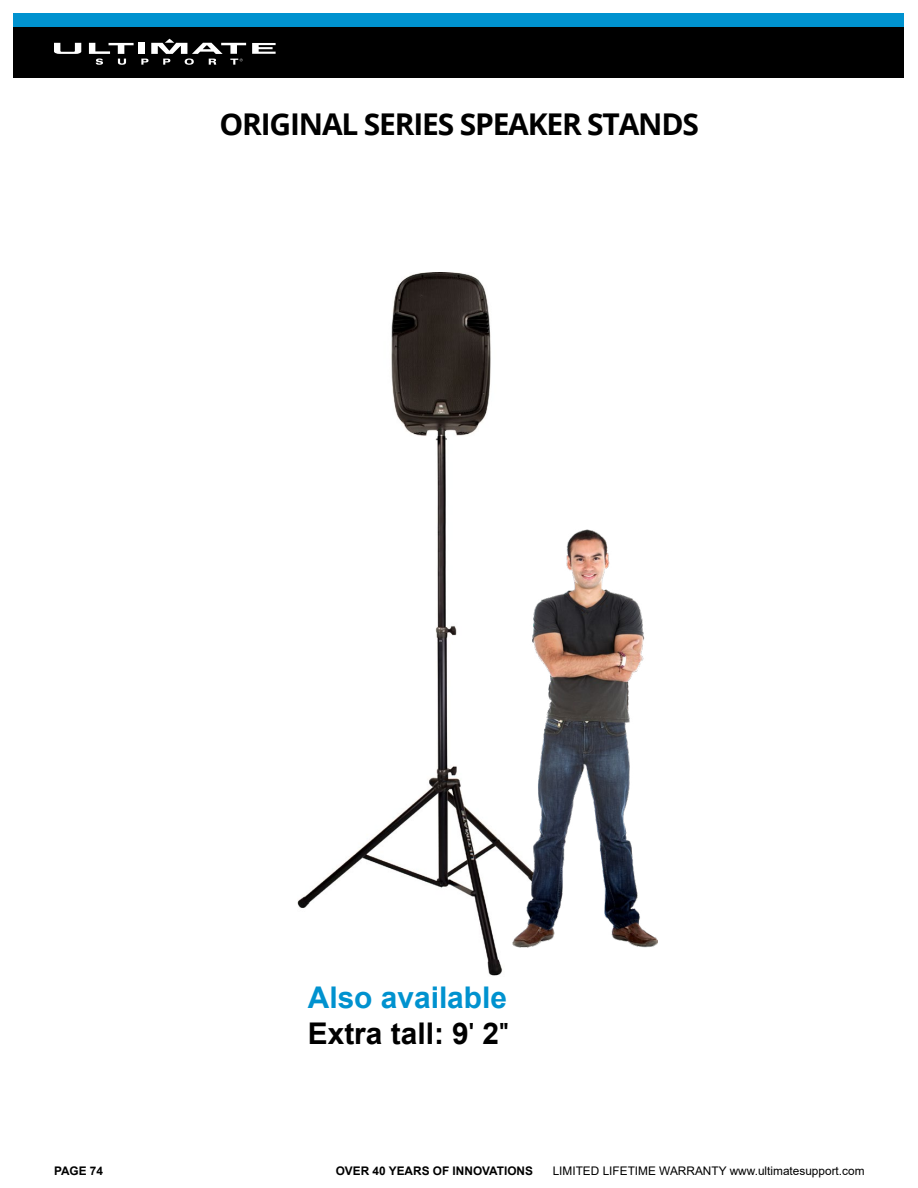
<style>
.page{position:relative;width:918px;height:1188px;background:#fff}
.page>*{position:absolute;margin:0;border:0;box-sizing:border-box;transform-origin:0 0}
.t1{font:700 30px "Open Sans";letter-spacing:-.04em;color:#000}
.t2{font:700 29.85px/35.8px "Arial";color:#0092cf}
.t3{font:11.85px "Arial";color:#000}
.t4{font:700 11.85px "Arial";color:#000}
.s1{color:#000}
.s2{font-family:"Bebas Neue";color:#000}
</style>
<div class="page">
<img style="left:297px;top:272px;width:215px;height:704px">
<img style="left:512px;top:530px;width:145px;height:418px">
<div style="left:14px;top:14px;width:890px;height:13px;background:#0092cf"></div>
<div style="left:14px;top:27px;width:890px;height:51px;background:#000"></div>
<div style="left:138px;top:43px;width:6px;height:11px;background:#fff"></div>
<svg style="left:252px;top:43px;width:24px;height:11px"></svg>
<svg style="left:89px;top:43px;width:45px;height:22px"></svg>
<svg style="left:54px;top:43px;width:27px;height:11px"></svg>
<svg style="left:141px;top:39px;width:105px;height:26px"></svg>
<h1 class="t1" style="left:220px;top:103px;width:481px">ORIGINAL SERIES SPEAKER STANDS</h1>
<h2 class="t2" style="left:308px;top:980px;width:203px">Also available<br><span class="s1">Extra tall: 9</span><span class="s2">'</span> <span class="s1">2</span><span class="s2">"</span></h2>
<p class="t4" style="left:54px;top:1162px;width:51px">PAGE 74</p>
<p class="t4" style="left:336px;top:1162px;width:199px">OVER 40 YEARS OF INNOVATIONS</p>
<p class="t3" style="left:553px;top:1162px;width:313px">LIMITED LIFETIME WARRANTY www.ultimatesupport.com</p>
</div>
